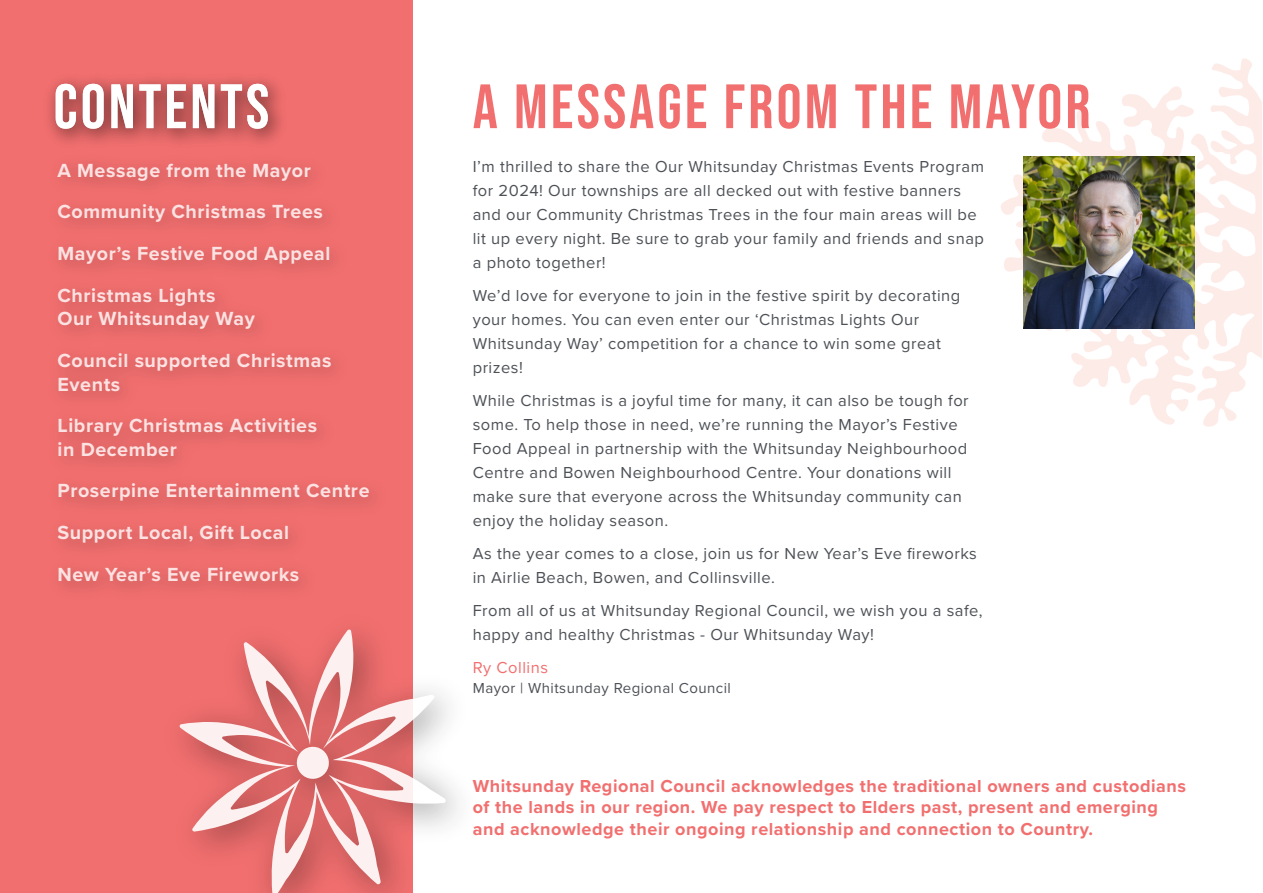
<style>
.page{position:relative;width:1263px;height:893px;background:#fff}
.page>*{position:absolute;margin:0;border:0;box-sizing:border-box;transform-origin:0 0}
.t1{font:62.4px "Bebas Neue";letter-spacing:.05em;color:#f26f6f}
.t2{font:62.4px "Bebas Neue";letter-spacing:.05em;color:#fff}
.t3{font:700 19.65px/41.5px "Proxima Nova";letter-spacing:.03em;color:#fff}
.t4{font:700 18px/21.6px "Proxima Nova";letter-spacing:.03em;color:#f26f6f}
.t5{font:16.5px/24px "Proxima Nova";letter-spacing:.03em;color:#4d5156}
.t6{font:16.5px "Proxima Nova";letter-spacing:.03em;color:#f26f6f}
.t7{font:15px "Proxima Nova";letter-spacing:.03em;color:#4d5156}
</style>
<div class="page">
<svg style="left:1001px;top:58px;width:261px;height:369px"></svg>
<div style="left:0;top:0;width:412px;height:893px;background:#f26f6f"></div>
<svg style="left:179px;top:629px;width:267px;height:264px"></svg>
<svg style="left:295px;top:745px;width:36px;height:35px"></svg>
<img style="left:1023px;top:157px;width:172px;height:171px">
<h1 class="t2" style="left:54px;top:71px;width:217px">CONTENTS</h1>
<p class="t3" style="left:57px;top:149px;width:274px">A Message from the Mayor<br>Community Christmas Trees<br>Mayor’s Festive Food Appeal<br>Christmas Lights</p>
<p class="t3" style="left:57px;top:298px;width:276px">Our Whitsunday Way<br>Council supported Christmas</p>
<p class="t3" style="left:57px;top:363px;width:261px">Events<br>Library Christmas Activities</p>
<p class="t3" style="left:57px;top:428px;width:314px">in December<br>Proserpine Entertainment Centre<br>Support Local, Gift Local<br>New Year’s Eve Fireworks</p>
<h1 class="t1" style="left:473px;top:71px;width:619px">A MESSAGE FROM THE MAYOR</h1>
<p class="t5" style="left:473px;top:154px;width:513px">I’m thrilled to share the Our Whitsunday Christmas Events Program for 2024! Our townships are all decked out with festive banners and our Community Christmas Trees in the four main areas will be lit up every night. Be sure to grab your family and friends and snap a photo together!</p>
<p class="t5" style="left:473px;top:283px;width:489px">We’d love for everyone to join in the festive spirit by decorating your homes. You can even enter our ‘Christmas Lights Our Whitsunday Way’ competition for a chance to win some great prizes!</p>
<p class="t5" style="left:473px;top:388px;width:497px">While Christmas is a joyful time for many, it can also be tough for some. To help those in need, we’re running the Mayor’s Festive Food Appeal in partnership with the Whitsunday Neighbourhood Centre and Bowen Neighbourhood Centre. Your donations will make sure that everyone across the Whitsunday community can enjoy the holiday season.</p>
<p class="t5" style="left:473px;top:541px;width:506px">As the year comes to a close, join us for New Year’s Eve fireworks in Airlie Beach, Bowen, and Collinsville.</p>
<p class="t5" style="left:473px;top:598px;width:511px">From all of us at Whitsunday Regional Council, we wish you a safe, happy and healthy Christmas - Our Whitsunday Way!</p>
<p class="t6" style="left:473px;top:656px;width:77px">Ry Collins</p>
<p class="t7" style="left:473px;top:677px;width:260px">Mayor | Whitsunday Regional Council</p>
<p class="t4" style="left:473px;top:774px;width:715px">Whitsunday Regional Council acknowledges the traditional owners and custodians of the lands in our region. We pay respect to Elders past, present and emerging and acknowledge their ongoing relationship and connection to Country.</p>
</div>
